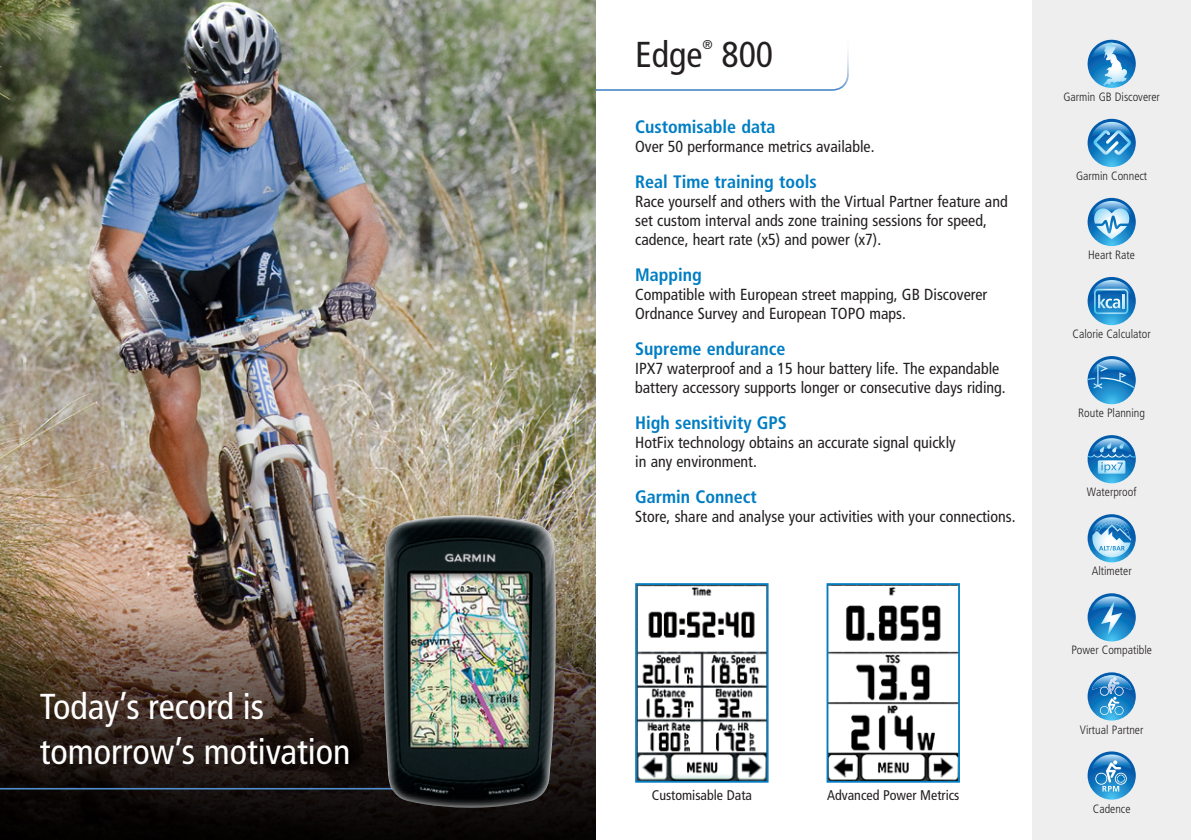
<style>
.page{position:relative;width:1191px;height:840px;background:#fff}
.page>*{position:absolute;margin:0;border:0;box-sizing:border-box;transform-origin:0 0}
.t1{font:condensed 36px/44px "Frutiger LT Std";color:#fff}
.t2{font:condensed 36px "Frutiger LT Std";color:#231f20}
.t3{font:700 condensed 18px "Frutiger LT Std";color:#007dc3}
.t4{font:condensed 16px/19px "Frutiger LT Std";color:#231f20}
.t5{font:condensed 14px "Frutiger LT Std";color:#231f20}
.t6{font:condensed 12.8px "Frutiger LT Std";color:#231f20}
.t7{font:300 condensed 12px "Frutiger LT Std";color:#231f20}
</style>
<div class="page">
<img style="left:595px;top:0;width:254px;height:91px">
<img style="left:638px;top:586px;width:127px;height:193px">
<div style="left:635px;top:583px;width:133px;height:199px;border:2px solid #007dc3"></div>
<img style="left:829px;top:586px;width:128px;height:193px">
<div style="left:826px;top:583px;width:134px;height:199px;border:2px solid #007dc3"></div>
<img style="left:0;top:0;width:595px;height:575px">
<div style="left:1032px;top:0;width:159px;height:839px;background:#eeeeef"></div>
<svg style="left:1087px;top:672px;width:48px;height:48px"></svg>
<svg style="left:1087px;top:751px;width:48px;height:48px"></svg>
<svg style="left:1087px;top:40px;width:48px;height:48px"></svg>
<svg style="left:1087px;top:119px;width:48px;height:48px"></svg>
<svg style="left:1087px;top:198px;width:48px;height:48px"></svg>
<svg style="left:1087px;top:277px;width:48px;height:48px"></svg>
<svg style="left:1087px;top:356px;width:48px;height:48px"></svg>
<svg style="left:1087px;top:435px;width:48px;height:48px"></svg>
<svg style="left:1087px;top:514px;width:48px;height:48px"></svg>
<svg style="left:1087px;top:593px;width:48px;height:48px"></svg>
<img style="left:0;top:575px;width:595px;height:39px">
<img style="left:0;top:614px;width:595px;height:225px">
<img style="left:0;top:689px;width:382px;height:100px">
<div style="left:382px;top:512px;width:176px;height:296px;background:#fff;opacity:.75"></div>
<p class="t1" style="left:40px;top:684px;width:312px">Today’s record is tomorrow’s motivation</p>
<p class="t2" style="left:635px;top:33px;width:69px">Edge</p>
<p class="t6" style="left:702px;top:37px;width:12px">®</p>
<p class="t2" style="left:721px;top:33px;width:53px">800</p>
<p class="t3" style="left:635px;top:116px;width:142px">Customisable data</p>
<p class="t4" style="left:635px;top:137px;width:241px">Over 50 performance metrics available.</p>
<p class="t3" style="left:635px;top:171px;width:183px">Real Time training tools</p>
<p class="t4" style="left:635px;top:192px;width:374px">Race yourself and others with the Virtual Partner feature and set custom interval ands zone training sessions for speed, cadence, heart rate (x5) and power (x7).</p>
<p class="t3" style="left:635px;top:264px;width:68px">Mapping</p>
<p class="t4" style="left:635px;top:285px;width:354px">Compatible with European street mapping, GB Discoverer<br>Ordnance Survey and European TOPO maps.</p>
<p class="t3" style="left:635px;top:338px;width:152px">Supreme endurance</p>
<p class="t4" style="left:635px;top:359px;width:372px">IPX7 waterproof and a 15 hour battery life. The expandable battery accessory supports longer or consecutive days riding.</p>
<p class="t3" style="left:635px;top:412px;width:153px">High sensitivity GPS</p>
<p class="t4" style="left:635px;top:433px;width:322px">HotFix technology obtains an accurate signal quickly in any environment.</p>
<p class="t3" style="left:635px;top:486px;width:123px">Garmin Connect</p>
<p class="t4" style="left:635px;top:507px;width:382px">Store, share and analyse your activities with your connections.</p>
<p class="t5" style="left:652px;top:786px;width:102px">Customisable Data</p>
<p class="t5" style="left:827px;top:786px;width:134px">Advanced Power Metrics</p>
<p class="t7" style="left:1063px;top:90px;width:98px">Garmin GB Discoverer</p>
<p class="t7" style="left:1076px;top:169px;width:73px">Garmin Connect</p>
<p class="t7" style="left:1088px;top:248px;width:48px">Heart Rate</p>
<p class="t7" style="left:1072px;top:327px;width:80px">Calorie Calculator</p>
<p class="t7" style="left:1078px;top:406px;width:68px">Route Planning</p>
<p class="t7" style="left:1086px;top:485px;width:51px">Waterproof</p>
<p class="t7" style="left:1091px;top:564px;width:42px">Altimeter</p>
<p class="t7" style="left:1071px;top:643px;width:82px">Power Compatible</p>
<p class="t7" style="left:1080px;top:722px;width:65px">Virtual Partner</p>
<p class="t7" style="left:1093px;top:801px;width:39px">Cadence</p>
</div>
